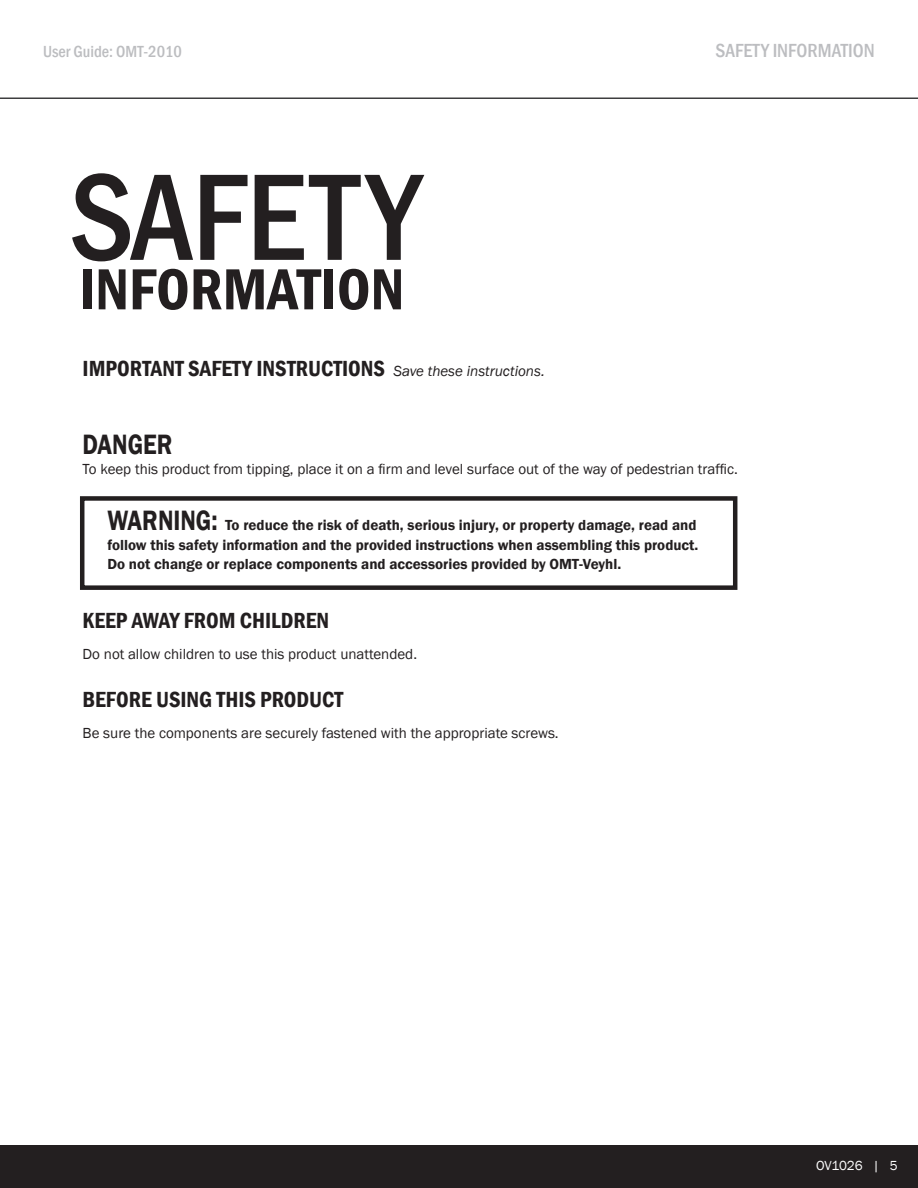
<style>
.page{position:relative;width:918px;height:1188px;background:#fff}
.page>*{position:absolute;margin:0;border:0;box-sizing:border-box;transform-origin:0 0}
.t1{font:500 condensed 127.5px "Franklin Gothic";color:#231f20}
.t2{font:600 condensed 60px "Franklin Gothic";color:#231f20}
.t3{font:600 28.8px "Franklin Gothic";color:#231f20;scale:.83 1}
.t4{font:600 condensed 22.5px "Franklin Gothic";color:#231f20}
.t5{font:500 condensed 19.5px "Franklin Gothic";color:#bcbdc0}
.t6{font:500 condensed 16.5px "Franklin Gothic";color:#bcbdc0}
.t7{font:600 15px/19.5px "Franklin Gothic";color:#231f20}
.t8{font:15px "Franklin Gothic";color:#231f20}
.t9{font:13.5px "Franklin Gothic";color:#fff}
.s1{font-weight:400;font-style:italic;font-stretch:normal;font-size:15px}
.s2{font-size:28.8px}
</style>
<div class="page">
<div style="left:0;top:1145px;width:918px;height:43px;background:#231f20"></div>
<svg style="left:0;top:97px;width:918px;height:2px;background:#6e6e6e"></svg>
<div style="left:80px;top:496px;width:657px;height:94px;border:4px solid #231f20"></div>
<p class="t6" style="left:43px;top:41px;width:140px">User Guide: OMT-2010</p>
<p class="t5" style="left:716px;top:37px;width:161px">SAFETY INFORMATION</p>
<p class="t1" style="left:69px;top:134px;width:353px">SAFETY</p>
<p class="t2" style="left:79px;top:249px;width:327px">INFORMATION</p>
<p class="t4" style="left:83px;top:354px;width:464px">IMPORTANT SAFETY INSTRUCTIONS <span class="s1">Save these instructions.</span></p>
<p class="t3" style="left:83px;top:427px;width:110px">DANGER</p>
<p class="t8" style="left:83px;top:459px;width:657px">To keep this product from tipping, place it on a firm and level surface out of the way of pedestrian traffic.</p>
<p class="t7" style="left:107px;top:516px;width:592px"><span class="s2">WARNING:</span> To reduce the risk of death, serious injury, or property damage, read and follow this safety information and the provided instructions when assembling this product.<br>Do not change or replace components and accessories provided by OMT-Veyhl.</p>
<p class="t4" style="left:83px;top:606px;width:248px">KEEP AWAY FROM CHILDREN</p>
<p class="t8" style="left:83px;top:644px;width:336px">Do not allow children to use this product unattended.</p>
<p class="t4" style="left:83px;top:685px;width:262px">BEFORE USING THIS PRODUCT</p>
<p class="t8" style="left:83px;top:723px;width:478px">Be sure the components are securely fastened with the appropriate screws.</p>
<p class="t9" style="left:816px;top:1158px;width:83px">OV1026 | 5</p>
</div>
